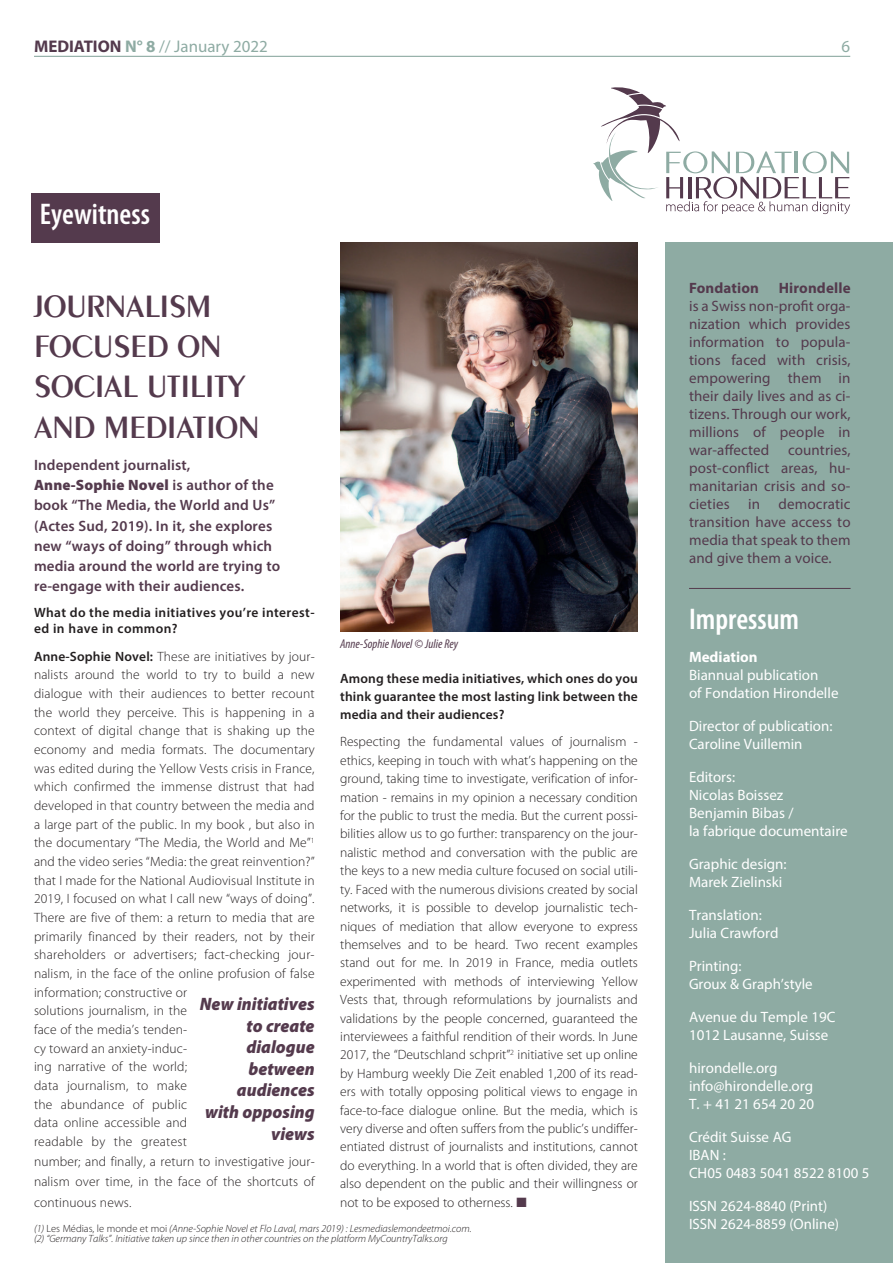
<style>
.page{position:relative;width:893px;height:1263px;background:#fff}
.page>*{position:absolute;margin:0;border:0;box-sizing:border-box;transform-origin:0 0}
.t1{font:600 33px/40.2px "Peignot";color:#543a4d}
.t2{font:600 condensed 30px "Myriad Pro";color:#fff}
.t3{font:italic 900 18px/21.6px "Myriad Pro";color:#543a4d;text-align:right;scale:.96 1}
.t4{font:16.95px "Myriad Pro";color:#8eaba3}
.t5{font:15px/18px "Myriad Pro";color:#fff}
.t6{font:15px/18px "Myriad Pro";letter-spacing:.01em;color:#543a4d;text-align:justify}
.t7{font:600 15px/20.2px "Myriad Pro";letter-spacing:.01em;color:#543a4d}
.t8{font:700 15px "Myriad Pro";letter-spacing:.01em;color:#543a4d}
.t9{font:700 15px "Myriad Pro";color:#fff}
.t10{font:300 13.5px/18.6px "Myriad Pro";letter-spacing:.01em;color:#231f20;text-align:justify}
.t11{font:600 13.5px/18.5px "Myriad Pro";letter-spacing:.03em;color:#231f20;text-align:justify}
.t12{font:italic condensed 12.75px "Myriad Pro";color:#543a4d}
.t13{font:italic 300 10.5px/10.5px "Myriad Pro";color:#231f20}
.s1{font-weight:700;color:#543a4d}
.s2{font-weight:700}
.s3{font-weight:900}
.s4{font-weight:600}
.s5{color:#543a4d}
.s6{font-style:normal}
</style>
<div class="page">
<div style="left:665px;top:242px;width:228px;height:1021px;background:#8eaba3"></div>
<svg style="left:593px;top:87px;width:257px;height:127px"></svg>
<hr style="left:689px;top:588px;width:162px;height:1px;background:#543a4d">
<img style="left:341px;top:242px;width:297px;height:389px">
<hr style="left:34px;top:56px;width:816px;height:1px;background:#8eaba3">
<div style="left:31px;top:193px;width:129px;height:50px;background:#543a4d"></div>
<p class="t4" style="left:34px;top:35px;width:235px"><span class="s1">MEDIATION</span> <span class="s2">N° 8</span> // January 2022</p>
<p class="t4" style="left:842px;top:35px;width:10px">6</p>
<h2 class="t2" style="left:40px;top:198px;width:112px">Eyewitness</h2>
<h1 class="t1" style="left:34px;top:285px;width:221px">JOURNALISM<br>FOCUSED ON<br>SOCIAL UTILITY<br>AN D MEDIATION</h1>
<p class="t7" style="left:34px;top:455px;width:248px">Independent journalist, <span class="s3">Anne-Sophie Novel</span> is author of the book “The Media, the World and Us” (Actes Sud, 2019). In it, she explores new “ways of doing” through which media around the world are trying to re-engage with their audiences.</p>
<p class="t11" style="left:34px;top:603px;width:282px;line-height:16.8px">What do the media initiatives you’re interest&shy;ed in have in common?</p>
<p class="t10" style="left:34px;top:647px;width:282px;text-align:left"><span class="s4">Anne-Sophie Novel:</span> These are initiatives by jour&shy;nalists around the world to try to build a new dialogue with their audiences to better recount the world they perceive. This is happening in a context of digital change that is shaking up the economy and media formats. The documentary was edited during the Yellow Vests crisis in France, which confirmed the immense distrust that had developed in that country between the media and a large part of the public. In my book , but also in the documentary “The Media, the World and Me”<sup>1 </sup>and the video series “Media: the great reinvention?” that I made for the National Audiovisual Institute in 2019, I focused on what I call new “ways of doing”.<br>There are five of them: a return to media that are primarily financed by their readers, not by their shareholders or advertisers; fact-checking jour&shy;nalism, in the face of the online profusion of false information; constructive or<br>solutions journalism, in the<br>face of the media’s tenden-<br>cy toward an anxiety-induc-<br>ing narrative of the world;<br>data journalism, to make<br>the abundance of public<br>data online accessible and<br>readable by the greatest</p>
<p class="t10" style="left:34px;top:1152px;width:282px;line-height:20.1px">number; and finally, a return to investigative jour&shy;nalism over time, in the face of the shortcuts of continuous news.</p>
<h3 class="t3" style="left:200px;top:993px;width:121px">New initiatives to create dialogue between audiences with opposing views</h3>
<p class="t12" style="left:340px;top:636px;width:119px">Anne-Sophie Novel © Julie Rey</p>
<p class="t11" style="left:340px;top:668px;width:299px">Among these media initiatives, which ones do you think guarantee the most lasting link between the media and their audiences?</p>
<p class="t10" style="left:340px;top:733px;width:299px">Respecting the fundamental values of journalism - ethics, keeping in touch with what’s happening on the ground, taking time to investigate, verification of infor&shy;mation - remains in my opinion a necessary condition for the public to trust the media. But the current possi&shy;bilities allow us to go further: transparency on the jour&shy;nalistic method and conversation with the public are the keys to a new media culture focused on social utili&shy;ty. Faced with the numerous divisions created by social networks, it is possible to develop journalistic tech&shy;niques of mediation that allow everyone to express themselves and to be heard. Two recent examples stand out for me. In 2019 in France, media outlets experimented with methods of interviewing Yellow Vests that, through reformulations by journalists and validations by the people concerned, guaranteed the interviewees a faithful rendition of their words. In June 2017, the “Deutschland schprit”<sup>2</sup> initiative set up online by Hamburg weekly Die Zeit enabled 1,200 of its read&shy;ers with totally opposing political views to engage in face-to-face dialogue online. But the media, which is very diverse and often suffers from the public’s undiffer&shy;entiated distrust of journalists and institutions, cannot do everything. In a world that is often divided, they are also dependent on the public and their willingness or not to be exposed to otherness. <span class="s5">■</span></p>
<p class="t13" style="left:34px;top:1223px;width:439px">(1) <span class="s6">Les Médias, le monde et moi</span> (Anne-Sophie Novel et Flo Laval, mars 2019) : Lesmediaslemondeetmoi.com. (2) “Germany Talks”. Initiative taken up since then in other countries on the platform MyCountryTalks.org</p>
<p class="t8" style="left:689px;top:278px;width:71px">Fondation</p>
<p class="t8" style="left:779px;top:278px;width:73px">Hirondelle</p>
<p class="t6" style="left:689px;top:297px;width:163px">is a Swiss non-profit orga&shy;nization which provides information to popula&shy;tions faced with crisis, empowering them in their daily lives and as ci&shy;tizens. Through our work, millions of people in war-affected countries, post-conflict areas, hu&shy;manitarian crisis and so&shy;cieties in democratic transition have access to media that speak to them and give them a voice.</p>
<h2 class="t2" style="left:689px;top:602px;width:112px">Impressum</h2>
<p class="t9" style="left:689px;top:647px;width:70px">Mediation</p>
<p class="t5" style="left:689px;top:666px;width:151px">Biannual publication<br>of Fondation Hirondelle</p>
<p class="t5" style="left:689px;top:717px;width:145px">Director of publication:<br>Caroline Vuillemin</p>
<p class="t5" style="left:689px;top:768px;width:160px">Editors:<br>Nicolas Boissez<br>Benjamin Bibas /<br>la fabrique documentaire</p>
<p class="t5" style="left:689px;top:855px;width:99px">Graphic design:<br>Marek Zielinski</p>
<p class="t5" style="left:689px;top:906px;width:91px">Translation:<br>Julia Crawford</p>
<p class="t5" style="left:689px;top:957px;width:125px">Printing:<br>Groux &amp; Graph’style</p>
<p class="t5" style="left:689px;top:1008px;width:148px">Avenue du Temple 19C<br>1012 Lausanne, Suisse</p>
<p class="t5" style="left:689px;top:1059px;width:127px">hirondelle.org info@hirondelle.org<br>T. + 41 21 654 20 20</p>
<p class="t5" style="left:689px;top:1128px;width:182px">Crédit Suisse AG<br>IBAN :<br>CH05 0483 5041 8522 8100 5</p>
<p class="t5" style="left:689px;top:1197px;width:151px">ISSN 2624-8840 (Print)<br>ISSN 2624-8859 (Online)</p>
</div>
